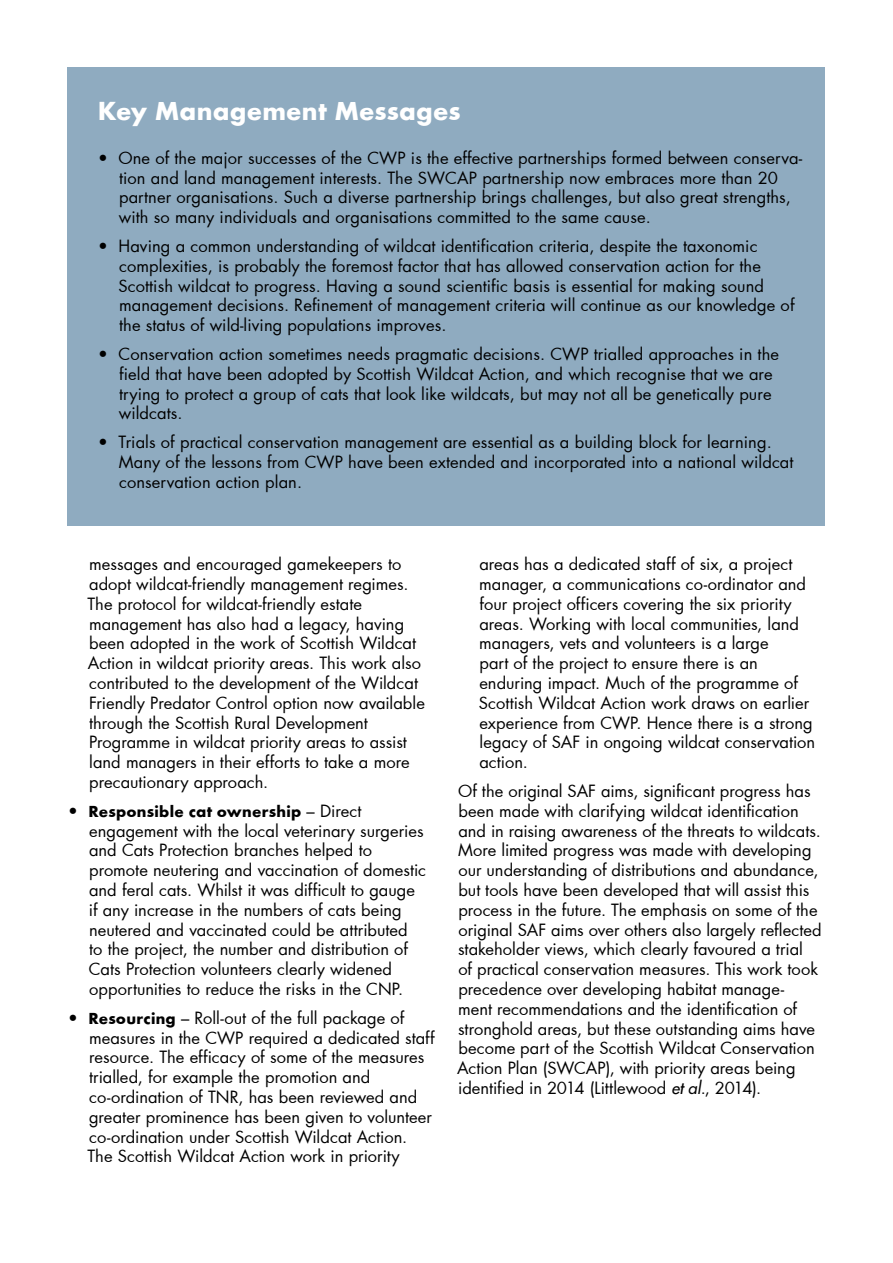
<style>
.page{position:relative;width:893px;height:1263px;background:#fff}
.page>*{position:absolute;margin:0;border:0;box-sizing:border-box;transform-origin:0 0}
.Header_1{font:700 27px "Futura";letter-spacing:.01em;color:#fff}
.text_bullet{font:16.5px/19.8px "Futura";letter-spacing:.005em;color:#000}
.Body_Text{font:16.5px/19.8px "Futura";color:#000}
.s1{font-weight:700}
.s2{font-family:"Futura 2";font-style:italic}
</style>
<div class="page">
<div style="left:67px;top:68px;width:758px;height:458px;background:#8fabc0"></div>
<h1 class="Header_1" style="left:98px;top:99px;width:364px">Key Management Messages</h1>
<p class="text_bullet" style="left:119px;top:148px;width:685px;text-indent:-21px">• One of the major successes of the CWP is the effective partnerships formed between conserva&shy;tion and land management interests. The SWCAP partnership now embraces more than 20 partner organisations. Such a diverse partnership brings challenges, but also great strengths, with so many individuals and organisations committed to the same cause.</p>
<p class="text_bullet" style="left:119px;top:236px;width:677px;text-indent:-21px">• Having a common understanding of wildcat identification criteria, despite the taxonomic complexities, is probably the foremost factor that has allowed conservation action for the Scottish wildcat to progress. Having a sound scientific basis is essential for making sound management decisions. Refinement of management criteria will continue as our knowledge of the status of wild-living populations improves.</p>
<p class="text_bullet" style="left:119px;top:344px;width:662px;text-indent:-21px">• Conservation action sometimes needs pragmatic decisions. CWP trialled approaches in the field that have been adopted by Scottish Wildcat Action, and which recognise that we are trying to protect a group of cats that look like wildcats, but may not all be genetically pure wildcats.</p>
<p class="text_bullet" style="left:119px;top:432px;width:676px;text-indent:-21px">• Trials of practical conservation management are essential as a building block for learning.<br>Many of the lessons from CWP have been extended and incorporated into a national wildcat conservation action plan.</p>
<p class="text_bullet" style="left:87px;top:554px;width:339px">messages and encouraged gamekeepers to adopt wildcat-friendly management regimes.<br>The protocol for wildcat-friendly estate management has also had a legacy, having been adopted in the work of Scottish Wildcat Action in wildcat priority areas. This work also contributed to the development of the Wildcat Friendly Predator Control option now available through the Scottish Rural Development Programme in wildcat priority areas to assist land managers in their efforts to take a more precautionary approach.</p>
<p class="text_bullet" style="left:89px;top:801px;width:339px;text-indent:-21px">• <span class="s1">Responsible cat ownership</span> – Direct engagement with the local veterinary surgeries and Cats Protection branches helped to promote neutering and vaccination of domestic and feral cats. Whilst it was difficult to gauge if any increase in the numbers of cats being neutered and vaccinated could be attributed<br>to the project, the number and distribution of Cats Protection volunteers clearly widened opportunities to reduce the risks in the CNP.</p>
<p class="text_bullet" style="left:87px;top:1008px;width:349px;text-indent:-19px">• <span class="s1">Resourcing</span> – Roll-out of the full package of measures in the CWP required a dedicated staff resource. The efficacy of some of the measures trialled, for example the promotion and co-ordination of TNR, has been reviewed and greater prominence has been given to volunteer co-ordination under Scottish Wildcat Action.<br>The Scottish Wildcat Action work in priority</p>
<p class="text_bullet" style="left:479px;top:554px;width:338px">areas has a dedicated staff of six, a project manager, a communications co-ordinator and four project officers covering the six priority areas. Working with local communities, land managers, vets and volunteers is a large<br>part of the project to ensure there is an enduring impact. Much of the programme of Scottish Wildcat Action work draws on earlier experience from CWP. Hence there is a strong legacy of SAF in ongoing wildcat conservation action.</p>
<p class="Body_Text" style="left:457px;top:781px;width:366px">Of the original SAF aims, significant progress has been made with clarifying wildcat identification and in raising awareness of the threats to wildcats.<br>More limited progress was made with developing our understanding of distributions and abundance, but tools have been developed that will assist this process in the future. The emphasis on some of the original SAF aims over others also largely reflected stakeholder views, which clearly favoured a trial<br>of practical conservation measures. This work took precedence over developing habitat manage-<br>ment recommendations and the identification of stronghold areas, but these outstanding aims have become part of the Scottish Wildcat Conservation Action Plan (SWCAP), with priority areas being identified in 2014 (Littlewood <span class="s2">et al</span>., 2014).</p>
</div>
